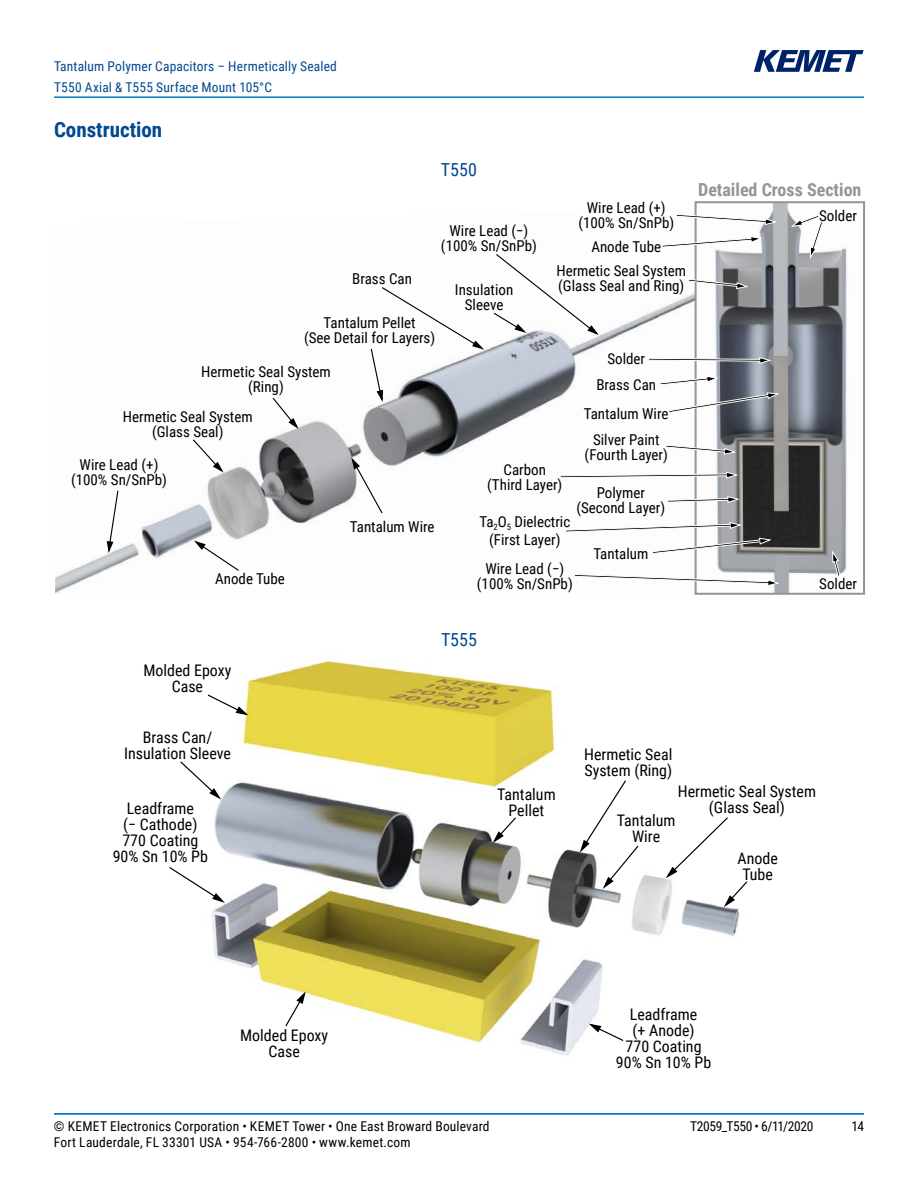
<style>
.page{position:relative;width:918px;height:1188px;background:#fff}
.page>*{position:absolute;margin:0;border:0;box-sizing:border-box;transform-origin:0 0}
.t1{font:700 21px "Roboto Condensed";color:#004990}
.t2{font:700 18px "Roboto Condensed";color:#939598}
.t3{font:18px "Roboto Condensed";letter-spacing:.005em;color:#004990}
.t4{font:15.9px/15.9px "Roboto Condensed";color:#000;text-align:center}
.t5{font:15px/15px "Roboto Condensed";color:#000;text-align:center}
.t6{font:13.5px "Roboto Condensed";letter-spacing:.015em;color:#000}
.t7{font:13.5px/21px "Roboto Condensed";letter-spacing:.015em;color:#004990}
.t8{font:13.5px "Roboto Condensed";letter-spacing:-.025em;color:#000}
</style>
<div class="page">
<hr style="left:54px;top:1113px;width:810px;height:2px;background:#007dc3">
<hr style="left:54px;top:96px;width:810px;height:2px;background:#007dc3">
<svg style="left:754px;top:50px;width:110px;height:22px"></svg>
<img style="left:55px;top:208px;width:640px;height:386px">
<img style="left:715px;top:204px;width:132px;height:388px">
<div style="left:695px;top:201px;width:170px;height:394px;border:2px solid #939598"></div>
<svg style="left:559px;top:471px;width:180px;height:8px"></svg>
<svg style="left:667px;top:496px;width:74px;height:7px"></svg>
<svg style="left:665px;top:444px;width:72px;height:11px"></svg>
<svg style="left:832px;top:549px;width:9px;height:28px"></svg>
<svg style="left:565px;top:522px;width:207px;height:32px"></svg>
<svg style="left:648px;top:357px;width:124px;height:7px"></svg>
<svg style="left:790px;top:214px;width:34px;height:46px"></svg>
<svg style="left:688px;top:278px;width:61px;height:11px"></svg>
<svg style="left:675px;top:214px;width:103px;height:11px"></svg>
<svg style="left:661px;top:236px;width:103px;height:12px"></svg>
<svg style="left:659px;top:375px;width:61px;height:11px"></svg>
<svg style="left:668px;top:392px;width:112px;height:21px"></svg>
<svg style="left:574px;top:574px;width:207px;height:13px"></svg>
<svg style="left:492px;top:253px;width:109px;height:84px"></svg>
<svg style="left:370px;top:286px;width:114px;height:119px"></svg>
<svg style="left:350px;top:455px;width:34px;height:60px"></svg>
<svg style="left:106px;top:489px;width:13px;height:67px"></svg>
<svg style="left:192px;top:539px;width:48px;height:33px"></svg>
<svg style="left:272px;top:397px;width:28px;height:34px"></svg>
<svg style="left:192px;top:438px;width:33px;height:36px"></svg>
<img style="left:211px;top:660px;width:528px;height:396px">
<svg style="left:169px;top:866px;width:56px;height:37px"></svg>
<svg style="left:180px;top:760px;width:41px;height:40px"></svg>
<svg style="left:586px;top:1022px;width:39px;height:20px"></svg>
<svg style="left:207px;top:693px;width:44px;height:24px"></svg>
<svg style="left:284px;top:989px;width:23px;height:39px"></svg>
<svg style="left:580px;top:779px;width:60px;height:110px"></svg>
<svg style="left:493px;top:816px;width:24px;height:27px"></svg>
<svg style="left:666px;top:816px;width:82px;height:91px"></svg>
<p class="t7" style="left:54px;top:55px;width:284px">Tantalum Polymer Capacitors – Hermetically Sealed<br>T550 Axial &amp; T555 Surface Mount 105°C</p>
<h1 class="t1" style="left:54px;top:115px;width:110px">Construction</h1>
<p class="t5" style="left:352px;top:270px;width:61px">Brass Can</p>
<p class="t3" style="left:441px;top:157px;width:38px">T550</p>
<p class="t5" style="left:441px;top:223px;width:97px">Wire Lead (−) (100% Sn/SnPb)</p>
<p class="t5" style="left:455px;top:281px;width:60px">Insulation<br>Sleeve</p>
<p class="t5" style="left:304px;top:314px;width:133px">Tantalum Pellet<br>(See Detail for Layers)</p>
<p class="t5" style="left:201px;top:364px;width:131px">Hermetic Seal System (Ring)</p>
<p class="t5" style="left:578px;top:200px;width:97px">Wire Lead (+) (100% Sn/SnPb)</p>
<p class="t5" style="left:556px;top:234px;width:131px;line-height:24.5px;text-align:left;text-indent:35px">Anode Tube<br>Hermetic Seal System</p>
<p class="t5" style="left:558px;top:278px;width:128px">(Glass Seal and Ring)</p>
<p class="t5" style="left:607px;top:350px;width:39px">Solder</p>
<p class="t5" style="left:596px;top:377px;width:61px">Brass Can</p>
<p class="t5" style="left:123px;top:408px;width:131px">Hermetic Seal System (Glass Seal)</p>
<p class="t5" style="left:71px;top:457px;width:97px">Wire Lead (+) (100% Sn/SnPb)</p>
<p class="t5" style="left:215px;top:571px;width:71px">Anode Tube</p>
<p class="t5" style="left:350px;top:519px;width:86px">Tantalum Wire</p>
<p class="t5" style="left:584px;top:405px;width:86px">Tantalum Wire</p>
<p class="t5" style="left:585px;top:431px;width:85px">Silver Paint (Fourth Layer)</p>
<p class="t5" style="left:576px;top:485px;width:90px">Polymer (Second Layer)</p>
<p class="t5" style="left:487px;top:462px;width:77px">Carbon (Third Layer)</p>
<p class="t5" style="left:479px;top:512px;width:92px;line-height:18px">Ta<sub>2</sub>O<sub>5</sub> Dielectric (First Layer)</p>
<p class="t5" style="left:593px;top:546px;width:56px">Tantalum</p>
<p class="t5" style="left:477px;top:560px;width:97px">Wire Lead (−) (100% Sn/SnPb)</p>
<p class="t2" style="left:698px;top:177px;width:165px">Detailed Cross Section</p>
<p class="t5" style="left:819px;top:207px;width:39px">Solder</p>
<p class="t5" style="left:819px;top:576px;width:39px">Solder</p>
<p class="t4" style="left:143px;top:662px;width:89px">Molded Epoxy<br>Case</p>
<p class="t4" style="left:124px;top:729px;width:108px">Brass Can/<br>Insulation Sleeve</p>
<p class="t3" style="left:441px;top:627px;width:37px">T555</p>
<p class="t4" style="left:584px;top:745px;width:90px;text-align:left">Hermetic Seal<br>System (Ring)</p>
<p class="t4" style="left:113px;top:800px;width:97px">Leadframe<br>(− Cathode)<br>770 Coating<br>90% Sn 10% Pb</p>
<p class="t4" style="left:240px;top:1027px;width:89px">Molded Epoxy<br>Case</p>
<p class="t4" style="left:497px;top:785px;width:60px">Tantalum<br>Pellet</p>
<p class="t4" style="left:678px;top:783px;width:140px">Hermetic Seal System (Glass Seal)</p>
<p class="t4" style="left:617px;top:812px;width:60px">Tantalum<br>Wire</p>
<p class="t4" style="left:738px;top:849px;width:42px">Anode<br>Tube</p>
<p class="t4" style="left:616px;top:1006px;width:97px">Leadframe<br>(+ Anode)<br>770 Coating<br>90% Sn 10% Pb</p>
<p class="t6" style="left:54px;top:1116px;width:437px">© KEMET Electronics Corporation • KEMET Tower • One East Broward Boulevard</p>
<p class="t8" style="left:690px;top:1116px;width:125px">T2059_T550 • 6/11/2020</p>
<p class="t6" style="left:852px;top:1116px;width:14px">14</p>
<p class="t6" style="left:54px;top:1133px;width:358px">Fort Lauderdale, FL 33301 USA • 954-766-2800 • www.kemet.com</p>
</div>
